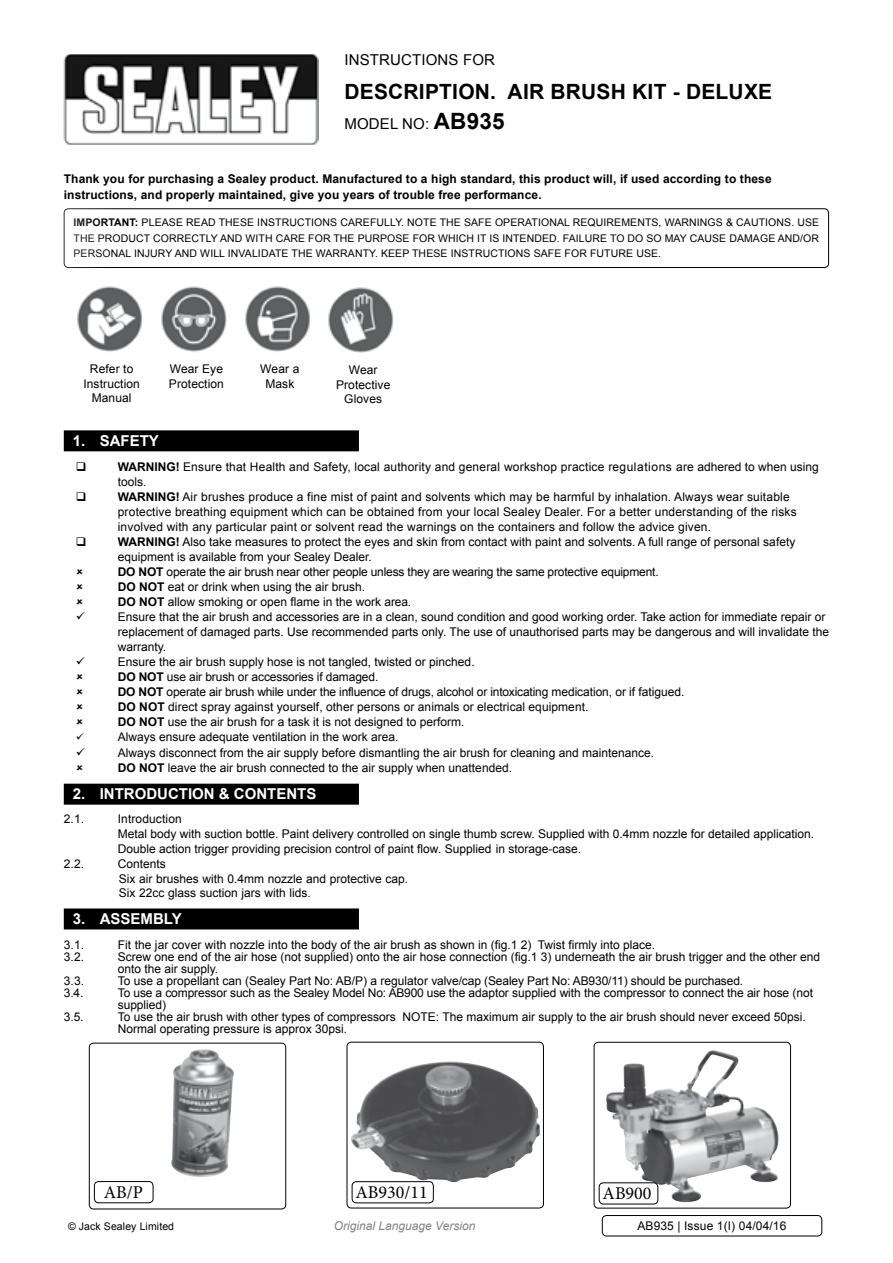
<style>
.page{position:relative;width:893px;height:1263px;background:#fff}
.page>*{position:absolute;margin:0;border:0;box-sizing:border-box;transform-origin:0 0}
.t1{font:700 21px "Arial";letter-spacing:.01em;color:#000}
.t2{font:18px "Minion Pro";color:#000}
.t3{font:700 15px "Arial";color:#fff}
.t4{font:15px "Arial";letter-spacing:.01em;color:#000}
.t5{font:12px/14.4px "Arial";color:#000}
.t6{font:700 12px/15.8px "Arial";letter-spacing:.01em;color:#000}
.t7{font:italic 12px "Arial";color:#808285}
.t8{font:10.5px/15.8px "Arial";letter-spacing:.01em;color:#000;text-align:justify}
.s1{font-weight:700;font-size:22.5px}
.s2{font-weight:700}
</style>
<div class="page">
<img style="left:64px;top:54px;width:254px;height:90px">
<div style="left:64px;top:208px;width:765px;height:60px;border:1px solid #000;border-radius:4px"></div>
<div style="left:64px;top:430px;width:295px;height:21px;background:#000"></div>
<div style="left:64px;top:784px;width:295px;height:21px;background:#000"></div>
<div style="left:64px;top:908px;width:295px;height:21px;background:#000"></div>
<div style="left:602px;top:1215px;width:220px;height:21px;border:1px solid #000;border-radius:4px"></div>
<img style="left:77px;top:286px;width:66px;height:66px">
<img style="left:161px;top:286px;width:66px;height:66px">
<img style="left:245px;top:286px;width:66px;height:66px">
<img style="left:328px;top:287px;width:66px;height:66px">
<img style="left:141px;top:1049px;width:93px;height:155px">
<div style="left:89px;top:1043px;width:197px;height:166px;border:1px solid #000;border-radius:4px"></div>
<img style="left:351px;top:1061px;width:189px;height:121px">
<div style="left:347px;top:1042px;width:197px;height:166px;border:1px solid #000;border-radius:4px"></div>
<img style="left:606px;top:1052px;width:102px;height:139px">
<div style="left:594px;top:1042px;width:197px;height:166px;border:1px solid #000;border-radius:4px"></div>
<div style="left:94px;top:1181px;width:59px;height:22px;border:1px solid #000;border-radius:4px"></div>
<div style="left:352px;top:1181px;width:82px;height:22px;border:1px solid #000;border-radius:4px"></div>
<div style="left:599px;top:1182px;width:59px;height:22px;border:1px solid #000;border-radius:4px"></div>
<p class="t4" style="left:344px;top:50px;width:152px">instructions for</p>
<h1 class="t1" style="left:344px;top:78px;width:429px">description. air brush kit - deluxe</h1>
<p class="t4" style="left:344px;top:114px;width:162px">model no: <span class="s1">AB935</span></p>
<p class="t6" style="left:64px;top:171px;width:709px">Thank you for purchasing a Sealey product. Manufactured to a high standard, this product will, if used according to these instructions, and properly maintained, give you years of trouble free performance.</p>
<p class="t8" style="left:74px;top:214px;width:747px"><span class="s2">IMPORTANT:</span> PLEASE READ THESE INSTRUCTIONS CAREFULLY. NOTE THE SAFE OPERATIONAL REQUIREMENTS, WARNINGS &amp; CAUTIONS. USE THE PRODUCT CORRECTLY AND WITH CARE FOR THE PURPOSE FOR WHICH IT IS INTENDED. FAILURE TO DO SO MAY CAUSE DAMAGE AND/OR PERSONAL INJURY AND WILL INVALIDATE THE WARRANTY. KEEP THESE INSTRUCTIONS SAFE FOR FUTURE USE.</p>
<p class="t5" style="left:83px;top:362px;width:58px;text-align:center">Refer to<br>I nstruction<br>Manual</p>
<p class="t5" style="left:169px;top:362px;width:57px">Wear Eye<br>Protection</p>
<p class="t5" style="left:260px;top:362px;width:41px;text-align:center">Wear a<br>Mask</p>
<p class="t5" style="left:336px;top:363px;width:56px;text-align:center">Wear<br>Protective<br>Gloves</p>
<p class="t3" style="left:73px;top:431px;width:88px">1. safety</p>
<p class="t6" style="left:118px;top:459px;width:20px">WARNIN</p>
<p class="t5" style="left:166px;top:460px;width:654px"><span class="s2">G!</span> Ensure that Health and Safety, local authority and general workshop practice regulations are adhered to when using</p>
<p class="t5" style="left:118px;top:475px;width:30px">tools.</p>
<p class="t6" style="left:118px;top:489px;width:20px">WARNIN</p>
<p class="t5" style="left:118px;top:489px;width:680px;line-height:15px;text-indent:49px"><span class="s2">G!</span> Air brushes produce a fine mist of paint and solvents which may be harmful by inhalation. Always wear suitable protective breathing equipment which can be obtained from your local Sealey Dealer. For a better understanding of the risks involved with any particular paint or solvent read the warnings on the containers and follow the advice given.</p>
<p class="t6" style="left:118px;top:534px;width:20px">WARNIN</p>
<p class="t5" style="left:118px;top:534px;width:679px;line-height:15px;text-indent:49px"><span class="s2">G!</span> Also take measures to protect the eyes and skin from contact with paint and solvents. A full range of personal safety equipment is available from your Sealey Dealer.</p>
<p class="t6" style="left:118px;top:564px;width:30px">DO NOT</p>
<p class="t5" style="left:167px;top:565px;width:494px">operate the air brush near other people unless they are wearing the same protective equipment.</p>
<p class="t6" style="left:118px;top:579px;width:9px">DONOT</p>
<p class="t5" style="left:168px;top:580px;width:199px">eat or drink when using the air brush.</p>
<p class="t6" style="left:118px;top:594px;width:31px">DO NOT</p>
<p class="t5" style="left:168px;top:595px;width:245px">allow smoking or open flame in the work area.</p>
<p class="t5" style="left:103px;top:610px;width:9px">E</p>
<p class="t5" style="left:118px;top:609px;width:713px;line-height:15px;text-indent:8px">nsure that the air brush and accessories are in a clean, sound condition and good working order. Take action for immediate repair or replacement of damaged parts. Use recommended parts only. The use of unauthorised parts may be dangerous and will invalidate the warranty.</p>
<p class="t5" style="left:103px;top:655px;width:9px">E</p>
<p class="t5" style="left:126px;top:655px;width:350px">nsure the air brush supply hose is not tangled, twisted or pinched.</p>
<p class="t6" style="left:118px;top:669px;width:30px">DO NOT</p>
<p class="t5" style="left:167px;top:670px;width:213px">use air brush or accessories if damaged.</p>
<p class="t6" style="left:118px;top:684px;width:30px">DO NOT</p>
<p class="t5" style="left:167px;top:685px;width:519px">operate air brush while under the influence of drugs, alcohol or intoxicating medication, or if fatigued.</p>
<p class="t6" style="left:118px;top:699px;width:31px">DO NOT</p>
<p class="t5" style="left:168px;top:700px;width:422px">direct spray against yourself, other persons or animals or electrical equipment.</p>
<p class="t6" style="left:118px;top:714px;width:9px">DONOT</p>
<p class="t5" style="left:118px;top:714px;width:538px;line-height:15.3px;text-indent:50px">use the air brush for a task it is not designed to perform.<br>Always ensure adequate ventilation in the work area.<br>Always disconnect from the air supply before dismantling the air brush for cleaning and maintenance.</p>
<p class="t6" style="left:118px;top:761px;width:9px">DONOT</p>
<p class="t5" style="left:168px;top:761px;width:346px">leave the air brush connected to the air supply when unattended.</p>
<p class="t3" style="left:73px;top:784px;width:38px">2. INTRODUC</p>
<p class="t3" style="left:179px;top:784px;width:139px">tion &amp; contents</p>
<p class="t5" style="left:64px;top:812px;width:38px">2.1. I</p>
<p class="t5" style="left:118px;top:812px;width:698px;line-height:15px">ntroduction<br>Metal body with suction bottle. Paint delivery controlled on single thumb screw. Supplied with 0.4mm nozzle for detailed application.</p>
<p class="t5" style="left:64px;top:842px;width:33px">D</p>
<p class="t5" style="left:126px;top:842px;width:456px">ouble action trigger providing precision control of paint flow. Supplied in storage-case.</p>
<p class="t5" style="left:64px;top:857px;width:40px">2.2. C</p>
<p class="t5" style="left:119px;top:857px;width:291px;text-indent:8px">ontents<br>Six air brushes with 0.4mm nozzle and protective cap.<br>Six 22cc glass suction jars with lids.</p>
<p class="t3" style="left:73px;top:909px;width:110px">3. assembly</p>
<p class="t5" style="left:64px;top:938px;width:22px">3.1.</p>
<p class="t5" style="left:118px;top:938px;width:539px">Fit the jar cover with nozzle into the body of the air brush as shown in (fig.1 2) Twist firmly into place.</p>
<p class="t5" style="left:64px;top:950px;width:40px">3.2. S</p>
<p class="t5" style="left:118px;top:951px;width:704px;line-height:12px;text-indent:8px">crew one end of the air hose (not supplied) onto the air hose connection (fig.1 3) underneath the air brush trigger and the other end onto the air supply.</p>
<p class="t5" style="left:64px;top:974px;width:40px">3.3. T</p>
<p class="t5" style="left:124px;top:974px;width:621px">o use a propellant can (Sealey Part No: AB/P) a regulator valve/cap (Sealey Part No: AB930/11) should be purchased.</p>
<p class="t5" style="left:64px;top:986px;width:46px">3.4. T</p>
<p class="t5" style="left:118px;top:987px;width:697px;line-height:12px;text-indent:6px">o use a compressor such as the Sealey Model No: AB900 use the adaptor supplied with the compressor to connect the air hose (not supplied)</p>
<p class="t5" style="left:64px;top:1010px;width:21px">3.5.</p>
<p class="t5" style="left:118px;top:1010px;width:294px">To use the air brush with other types of compressors NOTE</p>
<p class="t5" style="left:436px;top:1010px;width:371px">: The maximum air supply to the air brush should never exceed 50psi.</p>
<p class="t5" style="left:91px;top:1022px;width:19px">N</p>
<p class="t5" style="left:126px;top:1022px;width:222px">ormal operating pressure is approx 30psi.</p>
<h2 class="t2" style="left:104px;top:1180px;width:41px">AB/P</h2>
<h2 class="t2" style="left:355px;top:1180px;width:74px">AB930/11</h2>
<h2 class="t2" style="left:603px;top:1181px;width:50px">AB900</h2>
<p class="t8" style="left:68px;top:1219px;width:108px">© Jack Sealey Limited</p>
<p class="t7" style="left:334px;top:1218px;width:143px">Original Language Version</p>
<p class="t5" style="left:637px;top:1219px;width:150px">AB935 | Issue 1(I ) 04/04/16</p>
</div>
